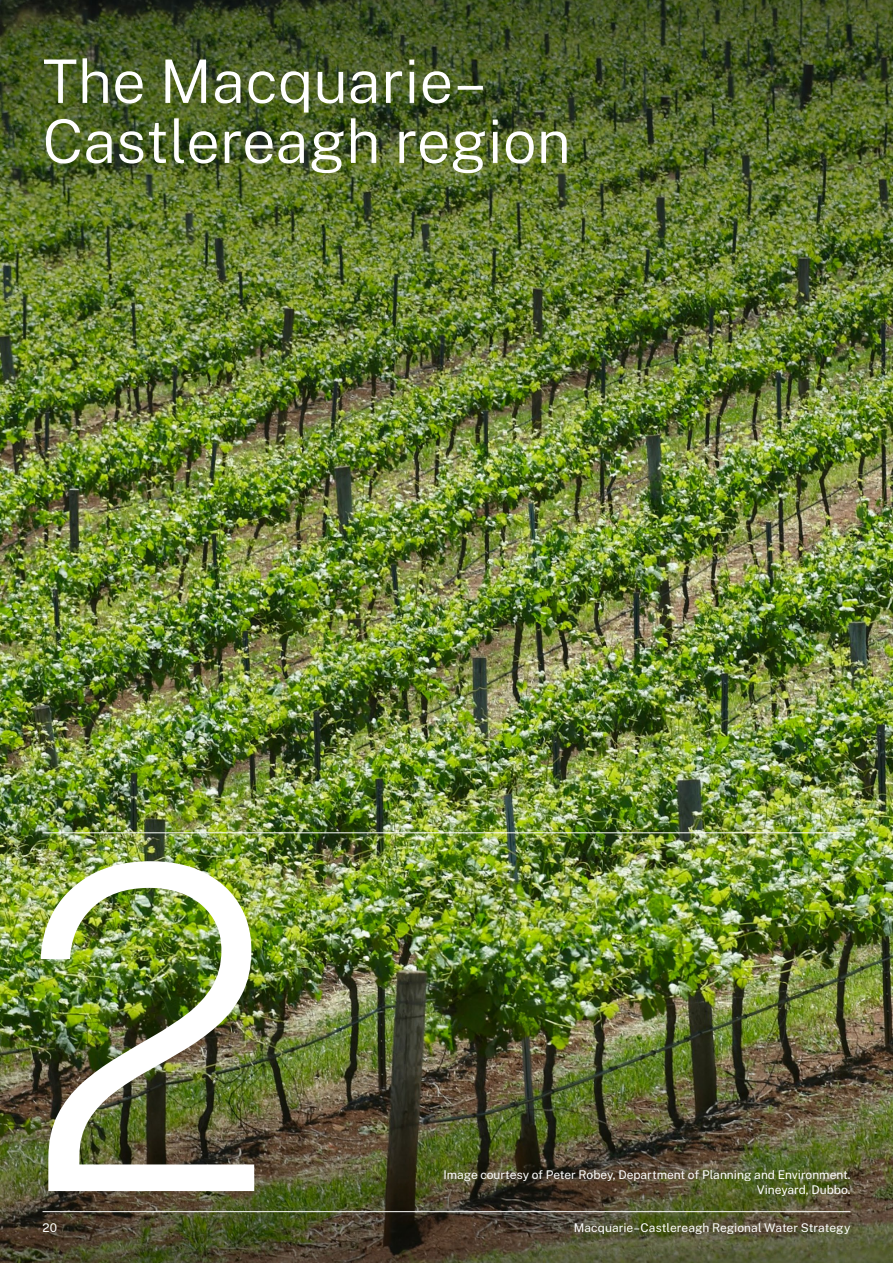
<style>
.page{position:relative;width:893px;height:1263px;background:#fff}
.page>*{position:absolute;margin:0;border:0;box-sizing:border-box;transform-origin:0 0}
.t1{font:200 450px "Public Sans";color:#fff}
.t2{font:300 60px/60px "Public Sans";color:#fff}
.t3{font:12px/15px "Public Sans";color:#fff;text-align:right}
</style>
<div class="page">
<img style="left:0;top:0;width:893px;height:1263px">
<hr style="left:43px;top:1211px;width:807px;height:1px;background:#fff">
<hr style="left:43px;top:832px;width:807px;height:1px;background:#fff">
<h1 class="t2" style="left:43px;top:47px;width:530px">The Macquarie–<br>Castlereagh region</h1>
<h1 class="t1" style="left:19px;top:702px;width:260px">2</h1>
<p class="t3" style="left:443px;top:1167px;width:409px">Image courtesy of Peter Robey, Department of Planning and Environment.<br>Vineyard, Dubbo.</p>
<p class="t3" style="left:43px;top:1219px;width:16px">20</p>
<p class="t3" style="left:574px;top:1219px;width:278px">Macquarie–Castlereagh Regional Water Strategy</p>
</div>
